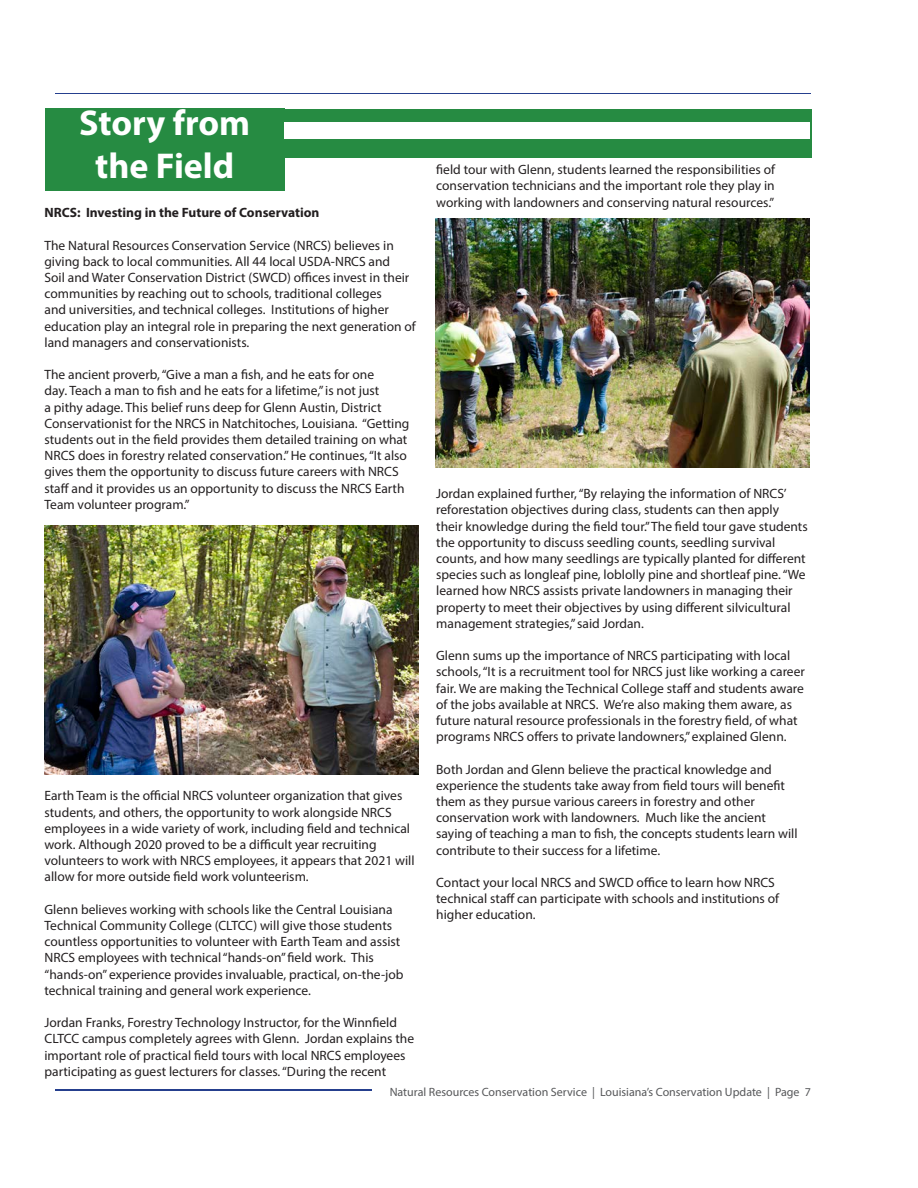
<style>
.page{position:relative;width:918px;height:1188px;background:#fff}
.page>*{position:absolute;margin:0;border:0;box-sizing:border-box;transform-origin:0 0}
.t1{font:700 36px "Myriad Pro";color:#fff}
.t2{font:13.5px/16.2px "Myriad Pro";color:#231f20}
.t3{font:700 13.5px "Myriad Pro";color:#231f20}
.t4{font:12px "Myriad Pro";color:#57585a}
</style>
<div class="page">
<hr style="left:55px;top:1089px;width:317px;height:1px;background:#253f8e">
<hr style="left:55px;top:94px;width:755px;height:1px;background:#253f8e">
<div style="left:45px;top:108px;width:240px;height:83px;background:#268b42"></div>
<div style="left:285px;top:109px;width:527px;height:48px;background:#268b42"></div>
<div style="left:285px;top:123px;width:525px;height:16px;background:#fff"></div>
<img style="left:436px;top:218px;width:374px;height:250px">
<img style="left:45px;top:525px;width:373px;height:250px">
<p class="t1" style="left:79px;top:99px;width:172px">Story from</p>
<p class="t1" style="left:95px;top:143px;width:141px">the Field</p>
<p class="t3" style="left:45px;top:204px;width:276px">NRCS: Investing in the Future of Conservation</p>
<p class="t2" style="left:45px;top:237px;width:373px">The Natural Resources Conservation Service (NRCS) believes in giving back to local communities. All 44 local USDA-NRCS and<br>Soil and Water Conservation District (SWCD) offices invest in their communities by reaching out to schools, traditional colleges<br>and universities, and technical colleges. Institutions of higher education play an integral role in preparing the next generation of land managers and conservationists.</p>
<p class="t2" style="left:45px;top:366px;width:367px">The ancient proverb, “Give a man a fish, and he eats for one<br>day. Teach a man to fish and he eats for a lifetime,” is not just<br>a pithy adage. This belief runs deep for Glenn Austin, District Conservationist for the NRCS in Natchitoches, Louisiana. “Getting students out in the field provides them detailed training on what NRCS does in forestry related conservation.” He continues, “It also gives them the opportunity to discuss future careers with NRCS staff and it provides us an opportunity to discuss the NRCS Earth Team volunteer program.”</p>
<p class="t2" style="left:45px;top:788px;width:372px">Earth Team is the official NRCS volunteer organization that gives students, and others, the opportunity to work alongside NRCS employees in a wide variety of work, including field and technical work. Although 2020 proved to be a difficult year recruiting volunteers to work with NRCS employees, it appears that 2021 will allow for more outside field work volunteerism.</p>
<p class="t2" style="left:45px;top:901px;width:361px">Glenn believes working with schools like the Central Louisiana Technical Community College (CLTCC) will give those students countless opportunities to volunteer with Earth Team and assist NRCS employees with technical “hands-on” field work. This “hands-on” experience provides invaluable, practical, on-the-job technical training and general work experience.</p>
<p class="t2" style="left:45px;top:1014px;width:371px">Jordan Franks, Forestry Technology Instructor, for the Winnfield CLTCC campus completely agrees with Glenn. Jordan explains the important role of practical field tours with local NRCS employees participating as guest lecturers for classes. “During the recent</p>
<p class="t2" style="left:436px;top:161px;width:340px;text-align:justify">field tour with Glenn, students learned the responsibilities of conservation technicians and the important role they play in working with landowners and conserving natural resources.”</p>
<p class="t2" style="left:436px;top:485px;width:373px">Jordan explained further, “By relaying the information of NRCS’ reforestation objectives during class, students can then apply their knowledge during the field tour.” The field tour gave students the opportunity to discuss seedling counts, seedling survival counts, and how many seedlings are typically planted for different species such as longleaf pine, loblolly pine and shortleaf pine. “We learned how NRCS assists private landowners in managing their property to meet their objectives by using different silvicultural management strategies,” said Jordan.</p>
<p class="t2" style="left:436px;top:647px;width:370px">Glenn sums up the importance of NRCS participating with local schools, “It is a recruitment tool for NRCS just like working a career fair. We are making the Technical College staff and students aware of the jobs available at NRCS. We’re also making them aware, as future natural resource professionals in the forestry field, of what programs NRCS offers to private landowners,” explained Glenn.</p>
<p class="t2" style="left:436px;top:761px;width:363px">Both Jordan and Glenn believe the practical knowledge and experience the students take away from field tours will benefit them as they pursue various careers in forestry and other conservation work with landowners. Much like the ancient saying of teaching a man to fish, the concepts students learn will contribute to their success for a lifetime.</p>
<p class="t2" style="left:436px;top:874px;width:344px">Contact your local NRCS and SWCD office to learn how NRCS technical staff can participate with schools and institutions of higher education.</p>
<p class="t4" style="left:390px;top:1084px;width:423px">Natural Resources Conservation Service | Louisiana’s Conservation Update | Page 7</p>
</div>
